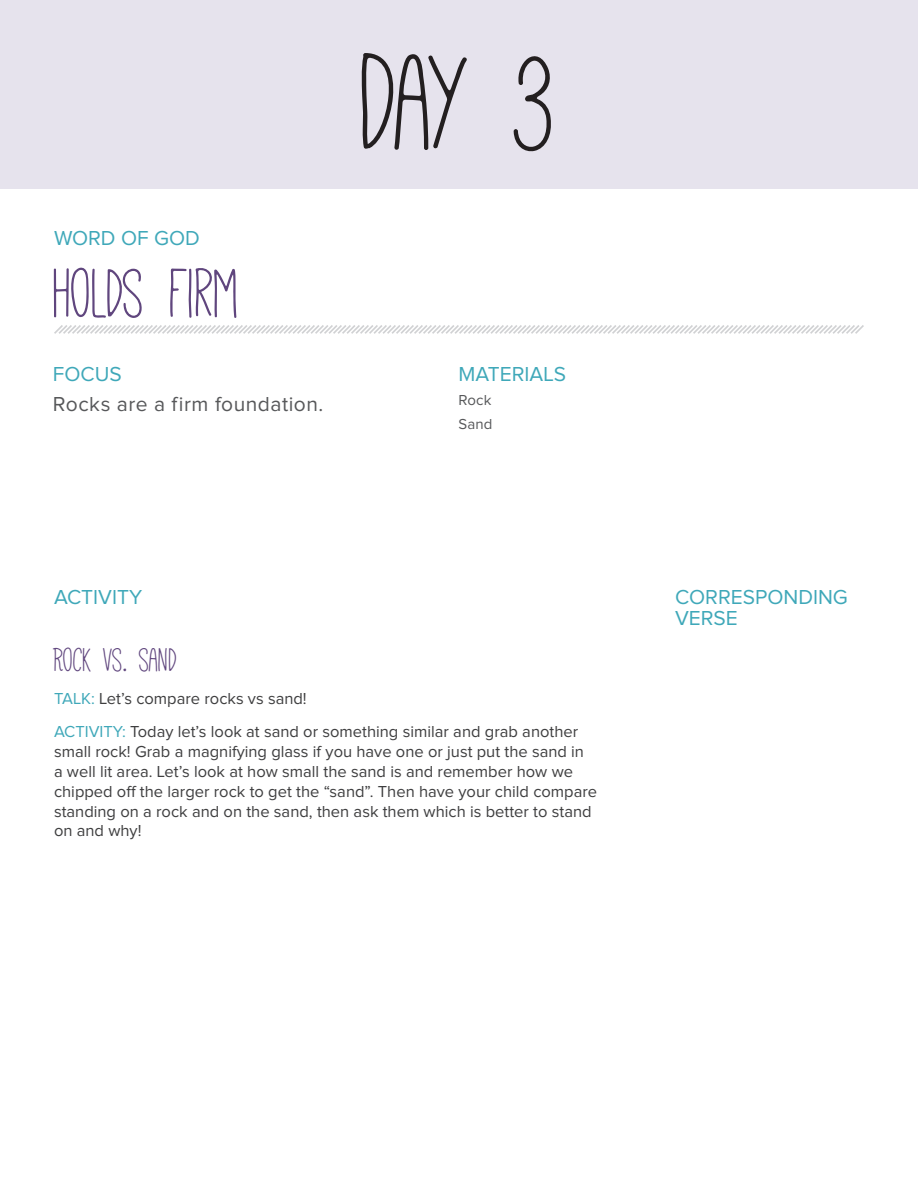
<style>
.page{position:relative;width:918px;height:1188px;background:#fff}
.page>*{position:absolute;margin:0;border:0;box-sizing:border-box;transform-origin:0 0}
.t1{font:153px "Mathlete Skinny";color:#231f20}
.subhead_1{font:78px "Mathlete Skinny";letter-spacing:-.025em;color:#60467e}
.subhead_1-2{font:37.5px "Mathlete Skinny";letter-spacing:-.02em;color:#60467e}
.subhead_1-3{font:21px/21px "Proxima Nova";color:#3fa8b9}
.t2{font:21px "Proxima Nova";letter-spacing:.025em;color:#57585a}
.list{font:16.5px/19.8px "Proxima Nova";color:#3e3e3f}
.Materials_list{font:15px "Proxima Nova";letter-spacing:.005em;color:#57585a}
.s1{color:#3fa8b9}
</style>
<div class="page">
<div style="left:0;top:0;width:918px;height:189px;background:#e6e3ed"></div>
<svg style="left:54px;top:325px;width:810px;height:9px"></svg>
<p class="subhead_1-3" style="left:54px;top:228px;width:147px">WORD OF GOD</p>
<p class="subhead_1" style="left:54px;top:256px;width:188px">HOLDS FIRM</p>
<p class="subhead_1-3" style="left:53px;top:364px;width:70px">FOCUS</p>
<p class="t2" style="left:53px;top:394px;width:272px">Rocks are a firm foundation.</p>
<p class="t1" style="left:360px;top:29px;width:200px">DAY 3</p>
<p class="subhead_1-3" style="left:458px;top:364px;width:109px">MATERIALS</p>
<p class="Materials_list" style="left:458px;top:393px;width:35px">Rock</p>
<p class="Materials_list" style="left:458px;top:417px;width:35px">Sand</p>
<p class="subhead_1-3" style="left:54px;top:588px;width:90px">ACTIVITY</p>
<p class="subhead_1-2" style="left:54px;top:642px;width:125px">ROCK VS. SAND</p>
<p class="list" style="left:54px;top:689px;width:254px"><span class="s1">TALK:</span> Let’s compare rocks vs sand!</p>
<p class="list" style="left:54px;top:723px;width:545px"><span class="s1">ACTIVITY:</span> Today let’s look at sand or something similar and grab another small rock! Grab a magnifying glass if you have one or just put the sand in<br>a well lit area. Let’s look at how small the sand is and remember how we chipped off the larger rock to get the “sand”. Then have your child compare standing on a rock and on the sand, then ask them which is better to stand on and why!</p>
<p class="subhead_1-3" style="left:675px;top:588px;width:174px">CORRESPONDING<br>VERSE</p>
</div>
